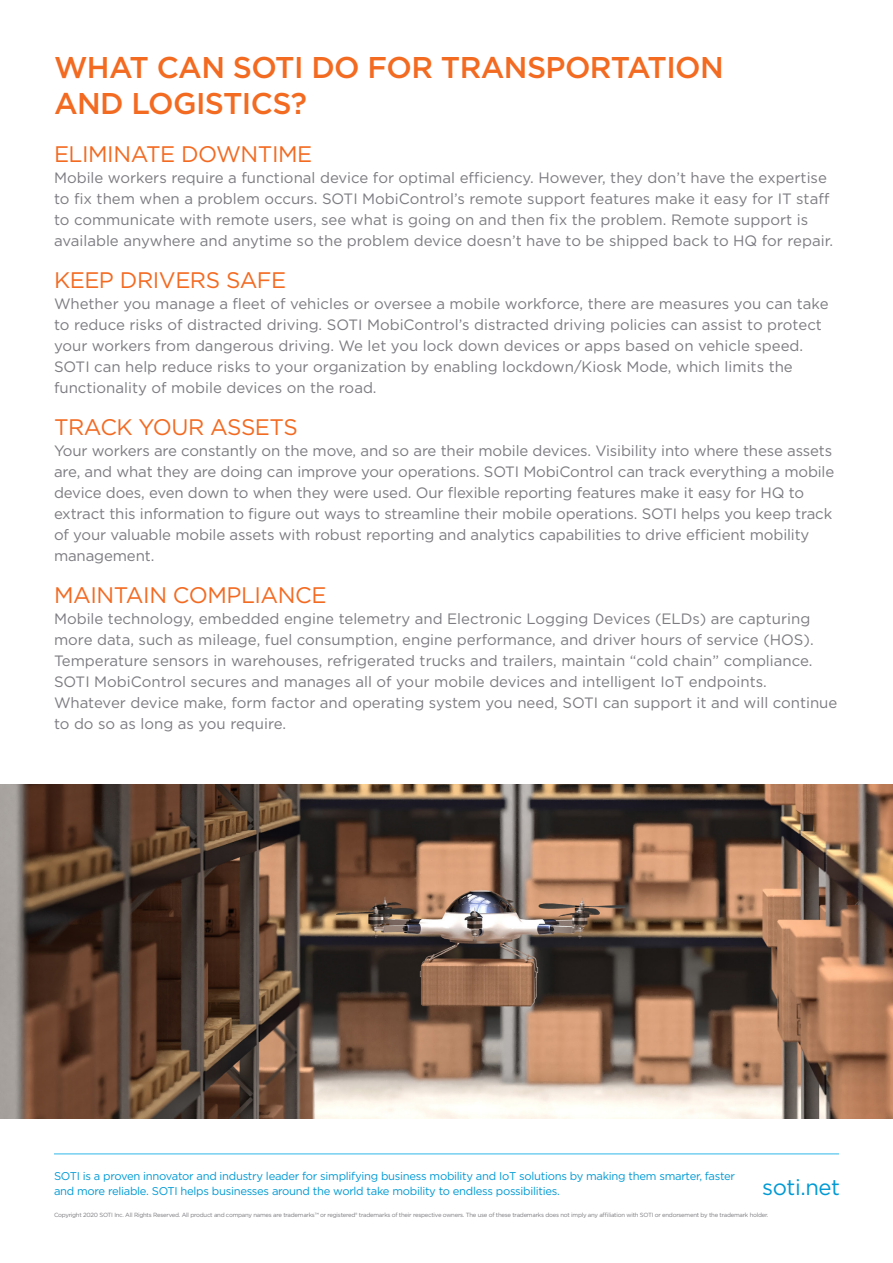
<style>
.page{position:relative;width:893px;height:1263px;background:#fff}
.page>*{position:absolute;margin:0;border:0;box-sizing:border-box;transform-origin:0 0}
.t1{font:500 30px "Gotham";letter-spacing:-.02em;color:#f36a21}
.t2{font:22.5px "Gotham";letter-spacing:-.02em;color:#f36a21}
.t3{font:22.05px "Gotham";letter-spacing:-.02em;color:#009ad4}
.t4{font:15px/21px "Gotham";color:#7c7c81}
.t5{font:11.25px/15px "Gotham";letter-spacing:-.025em;color:#009ad4}
.t6{font:6px "Gotham";letter-spacing:-.04em;color:#7c7c81}
</style>
<div class="page">
<img style="left:0;top:784px;width:893px;height:334px">
<hr style="left:54px;top:1154px;width:785px;height:1px;background:#30b7ea">
<p class="t1" style="left:54px;top:48px;width:671px">WHAT CAN SOTI DO FOR TRANSPORTATION</p>
<p class="t1" style="left:54px;top:84px;width:254px">AND LOGISTICS?</p>
<p class="t2" style="left:54px;top:140px;width:260px">ELIMINATE DOWNTIME</p>
<p class="t4" style="left:54px;top:167px;width:781px">Mobile workers require a functional device for optimal efficiency. However, they don’t have the expertise to fix them when a problem occurs. SOTI MobiControl’s remote support features make it easy for IT staff to communicate with remote users, see what is going on and then fix the problem. Remote support is available anywhere and anytime so the problem device doesn’t have to be shipped back to HQ for repair.</p>
<p class="t2" style="left:54px;top:266px;width:234px">KEEP DRIVERS SAFE</p>
<p class="t4" style="left:54px;top:293px;width:776px">Whether you manage a fleet of vehicles or oversee a mobile workforce, there are measures you can take to reduce risks of distracted driving. SOTI MobiControl’s distracted driving policies can assist to protect your workers from dangerous driving. We let you lock down devices or apps based on vehicle speed.<br>SOTI can help reduce risks to your organization by enabling lockdown/Kiosk Mode, which limits the functionality of mobile devices on the road.</p>
<p class="t2" style="left:54px;top:413px;width:245px">TRACK YOUR ASSETS</p>
<p class="t4" style="left:54px;top:440px;width:782px">Your workers are constantly on the move, and so are their mobile devices. Visibility into where these assets are, and what they are doing can improve your operations. SOTI MobiControl can track everything a mobile device does, even down to when they were used. Our flexible reporting features make it easy for HQ to extract this information to figure out ways to streamline their mobile operations. SOTI helps you keep track of your valuable mobile assets with robust reporting and analytics capabilities to drive efficient mobility management.</p>
<p class="t2" style="left:54px;top:581px;width:274px">MAINTAIN COMPLIANCE</p>
<p class="t4" style="left:54px;top:608px;width:785px">Mobile technology, embedded engine telemetry and Electronic Logging Devices (ELDs) are capturing more data, such as mileage, fuel consumption, engine performance, and driver hours of service (HOS).<br>Temperature sensors in warehouses, refrigerated trucks and trailers, maintain “cold chain” compliance.<br>SOTI MobiControl secures and manages all of your mobile devices and intelligent IoT endpoints.<br>Whatever device make, form factor and operating system you need, SOTI can support it and will continue to do so as long as you require.</p>
<p class="t5" style="left:54px;top:1168px;width:683px">SOTI is a proven innovator and industry leader for simplifying business mobility and IoT solutions by making them smarter, faster and more reliable. SOTI helps businesses around the world take mobility to endless possibilities.</p>
<p class="t6" style="left:54px;top:1211px;width:716px">Copyright 2020 SOTI Inc. All Rights Reserved. All product and company names are trademarks™ or registered® trademarks of their respective owners. The use of these trademarks does not imply any affiliation with SOTI or endorsement by the trademark holder.</p>
<p class="t3" style="left:762px;top:1173px;width:79px">soti.net</p>
</div>
